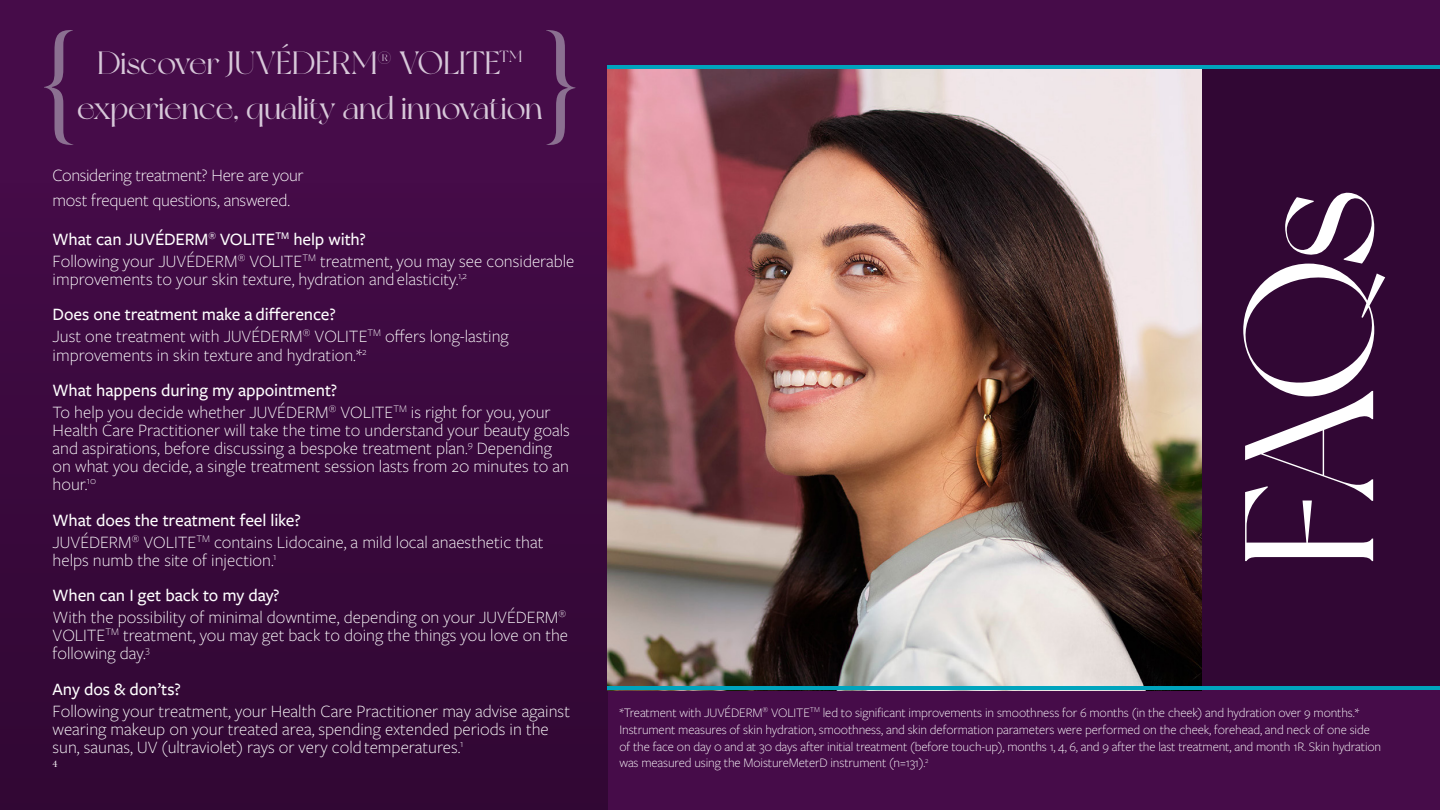
<style>
.page{position:relative;width:1440px;height:810px;background:#460c49}
.page>*{position:absolute;margin:0;border:0;box-sizing:border-box;transform-origin:0 0}
.t1{font:183px "New York";color:#fff}
.t2{font:32.25px "New York";letter-spacing:-.015em;color:#d7c8d9}
._7_Text_9_5_12{font:300 18px/18.1px "Freight Sans Pro";color:#fff}
._3_text_head{font:500 18px "Freight Sans Pro";letter-spacing:-.005em;color:#fff}
._5_intro_text{font:300 18px/25px "Freight Sans Pro";letter-spacing:-.02em;color:#fff}
._6_footnotes{font:300 13.5px/16.9px "Freight Sans Pro";letter-spacing:-.01em;color:#fff}
.t3{font:9.6px "New Baskerville Std";color:#fff}
</style>
<div class="page">
<div style="left:0;top:180px;width:608px;height:630px;background:#39093c"></div>
<div style="left:964px;top:68px;width:476px;height:621px;background:#310734"></div>
<img style="left:608px;top:69px;width:594px;height:617px">
<svg style="left:44px;top:30px;width:29px;height:115px"></svg>
<svg style="left:546px;top:30px;width:29px;height:115px"></svg>
<hr style="left:608px;top:66px;width:832px;height:3px;background:#00a4bd">
<hr style="left:608px;top:686px;width:832px;height:4px;background:#00a4bd">
<p class="t2" style="left:97px;top:43px;width:426px">Discover JUVÉDERM<sup>®</sup> VOLITE<sup>TM</sup></p>
<p class="t2" style="left:77px;top:88px;width:467px">experience, quality and innovation</p>
<p class="_5_intro_text" style="left:53px;top:162px;width:252px">Considering treatment? Here are your most frequent questions, answered.</p>
<p class="_3_text_head" style="left:53px;top:227px;width:315px">What can JUVÉDERM<sup>®</sup> VOLITE<sup>TM</sup> help with?</p>
<p class="_7_Text_9_5_12" style="left:53px;top:251px;width:524px">Following your JUVÉDERM<sup>®</sup> VOLITE<sup>TM</sup> treatment, you may see considerable improvements to your skin texture, hydration and elasticity.<sup>1,2</sup></p>
<p class="_3_text_head" style="left:53px;top:302px;width:285px">Does one treatment make a difference?</p>
<p class="_7_Text_9_5_12" style="left:53px;top:327px;width:458px">Just one treatment with JUVÉDERM<sup>®</sup> VOLITE<sup>TM</sup> offers long-lasting improvements in skin texture and hydration.*<sup>2</sup></p>
<p class="_3_text_head" style="left:53px;top:378px;width:286px">What happens during my appointment?</p>
<p class="_7_Text_9_5_12" style="left:53px;top:402px;width:519px">To help you decide whether JUVÉDERM<sup>®</sup> VOLITE<sup>TM</sup> is right for you, your Health Care Practitioner will take the time to understand your beauty goals and aspirations, before discussing a bespoke treatment plan.<sup>9</sup> Depending on what you decide, a single treatment session lasts from 20 minutes to an hour.<sup>10</sup></p>
<p class="_3_text_head" style="left:53px;top:508px;width:250px">What does the treatment feel like?</p>
<p class="_7_Text_9_5_12" style="left:53px;top:532px;width:493px">JUVÉDERM<sup>®</sup> VOLITE<sup>TM</sup> contains Lidocaine, a mild local anaesthetic that helps numb the site of injection.<sup>1</sup></p>
<p class="_3_text_head" style="left:53px;top:583px;width:229px">When can I get back to my day?</p>
<p class="_7_Text_9_5_12" style="left:53px;top:608px;width:517px;text-align:justify">With the possibility of minimal downtime, depending on your JUVÉDERM<sup>® </sup>VOLITE<sup>TM</sup> treatment, you may get back to doing the things you love on the following day.<sup>3</sup></p>
<p class="_3_text_head" style="left:53px;top:677px;width:130px">Any dos &amp; don’ts?</p>
<p class="_7_Text_9_5_12" style="left:53px;top:701px;width:519px">Following your treatment, your Health Care Practitioner may advise against wearing makeup on your treated area, spending extended periods in the sun, saunas, UV (ultraviolet) rays or very cold temperatures.<sup>1</sup></p>
<p class="t3" style="left:52px;top:758px;width:6px">4</p>
<p class="t1" style="left:1199px;top:568px;width:383px;rotate:-90deg">FAQs</p>
<p class="_6_footnotes" style="left:620px;top:704px;width:763px">*Treatment with JUVÉDERM<sup>®</sup> VOLITE<sup>TM</sup> led to significant improvements in smoothness for 6 months (in the cheek) and hydration over 9 months.* Instrument measures of skin hydration, smoothness, and skin deformation parameters were performed on the cheek, forehead, and neck of one side of the face on day 0 and at 30 days after initial treatment (before touch-up), months 1, 4, 6, and 9 after the last treatment, and month 1R. Skin hydration was measured using the MoistureMeterD instrument (n=131).<sup>2</sup></p>
</div>
